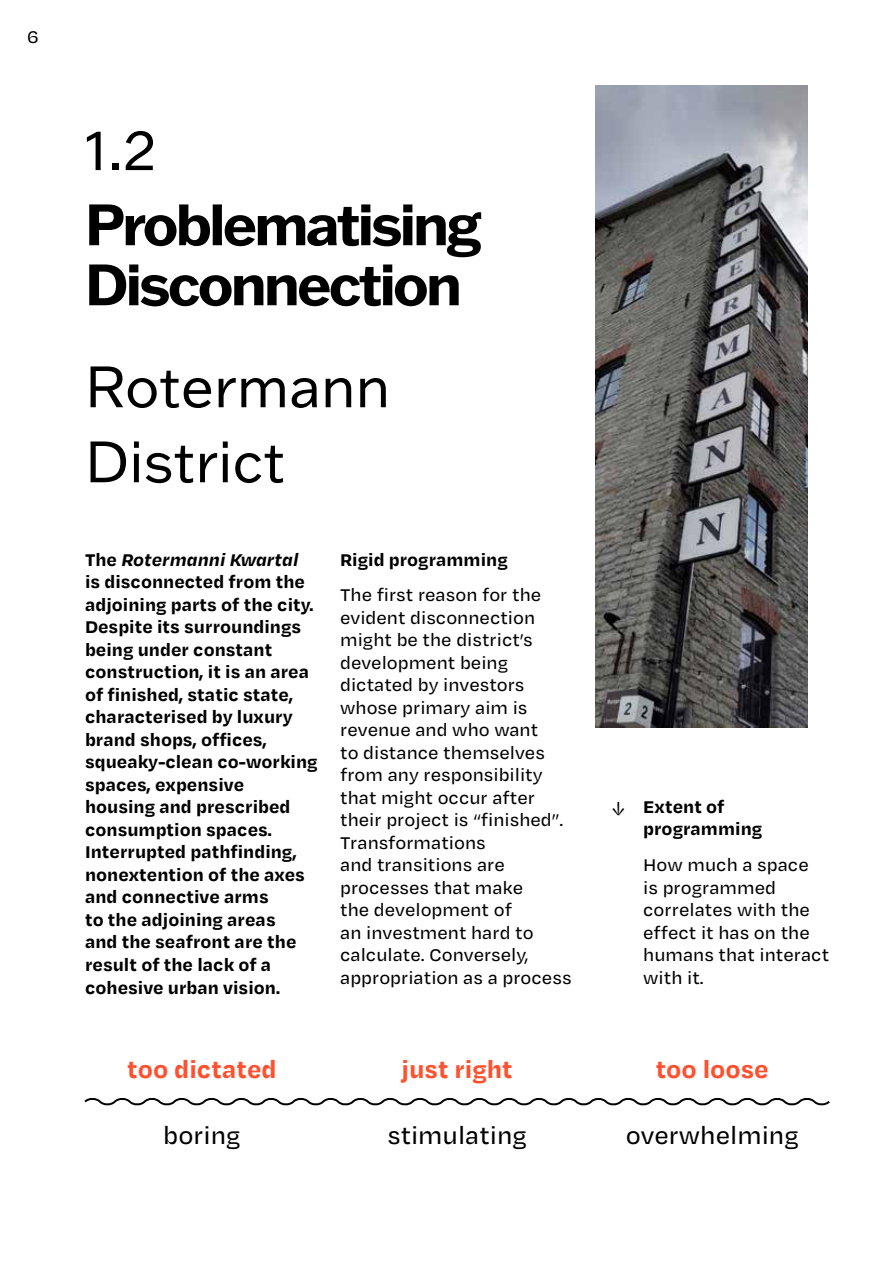
<style>
.page{position:relative;width:893px;height:1263px;background:#fff}
.page>*{position:absolute;margin:0;border:0;box-sizing:border-box;transform-origin:0 0}
.t1{font:700 57px/60px "Franklin Gothic ATF";letter-spacing:-.05em;color:#000}
.t2{font:57px/75px "Franklin Gothic ATF";color:#000}
.t3{font:500 27px "Degular Text";color:#000}
.t4{font:700 27px "Degular Text";color:#fe512f}
.t5{font:700 19.5px/22.5px "Degular Text";color:#000}
.t6{font:500 19.5px/22.5px "Degular Text";color:#000}
.s1{font-style:italic}
</style>
<div class="page">
<img style="left:595px;top:85px;width:213px;height:642px">
<svg style="left:84px;top:1098px;width:746px;height:8px"></svg>
<p class="t6" style="left:27px;top:24px;width:13px">6</p>
<h1 class="t2" style="left:85px;top:111px;width:73px">1.2</h1>
<h1 class="t1" style="left:85px;top:193px;width:398px">Problematising<br>Disconnection</h1>
<h1 class="t2" style="left:85px;top:348px;width:307px">Rotermann<br>District</h1>
<p class="t5" style="left:85px;top:547px;width:234px">The <span class="s1">Rotermanni Kwartal </span>is disconnected from the adjoining parts of the city.<br>Despite its surroundings being under constant construction, it is an area of finished, static state, characterised by luxury brand shops, offices, squeaky-clean co-working spaces, expensive housing and prescribed consumption spaces.<br>Interrupted pathfinding, nonextention of the axes and connective arms<br>to the adjoining areas<br>and the seafront are the result of the lack of a cohesive urban vision.</p>
<p class="t5" style="left:340px;top:547px;width:169px">Rigid programming</p>
<p class="t6" style="left:340px;top:583px;width:233px">The first reason for the evident disconnection might be the district’s development being dictated by investors whose primary aim is revenue and who want<br>to distance themselves from any responsibility that might occur after their project is “finished”.<br>Transformations<br>and transitions are processes that make<br>the development of<br>an investment hard to calculate. Conversely, appropriation as a process</p>
<h2 class="t4" style="left:127px;top:1050px;width:151px">too dictated</h2>
<h2 class="t3" style="left:163px;top:1118px;width:79px">boring</h2>
<h2 class="t4" style="left:401px;top:1050px;width:113px">just right</h2>
<h2 class="t3" style="left:387px;top:1118px;width:141px">stimulating</h2>
<p class="t6" style="left:631px;top:801px;width:17px;rotate:90deg">→</p>
<p class="t5" style="left:643px;top:794px;width:121px">Extent of programming</p>
<p class="t6" style="left:643px;top:853px;width:187px">How much a space<br>is programmed correlates with the effect it has on the humans that interact with it.</p>
<h2 class="t4" style="left:656px;top:1050px;width:115px">too loose</h2>
<h2 class="t3" style="left:626px;top:1118px;width:174px">overwhelming</h2>
</div>
